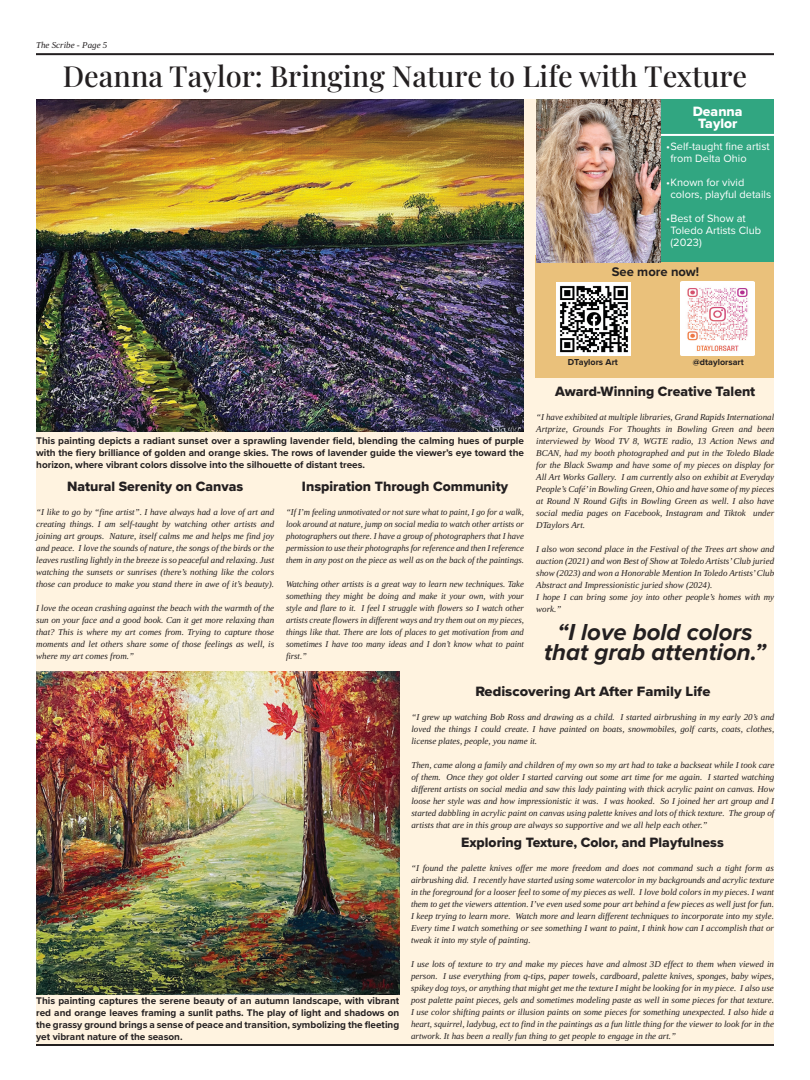
<style>
.page{position:relative;width:810px;height:1080px;background:#fff}
.page>*{position:absolute;margin:0;border:0;box-sizing:border-box;transform-origin:0 0}
.t1{font:29px "Playfair Display";color:#231f20}
.t2{font:italic 700 24px/20px "Proxima Nova";color:#231f20;text-align:center}
.t3{font:14px "Proxima Nova Extrabld";color:#231f20}
.t4{font:14px "Proxima Nova Extrabld";color:#231f20;scale:1.05 1}
.t5{font:14px/12px "Proxima Nova Extrabld";color:#fff;text-align:center}
.t6{font:700 13px "Proxima Nova";color:#231f20}
.t7{font:11px/12px "Proxima Nova";color:#fff}
.t8{font:700 10px/12px "Proxima Nova";color:#231f20;text-align:justify}
.t9{font:italic 9px/12px "Libra Serif Modern";color:#231f20;text-align:justify}
.t10{font:700 9px "Proxima Nova";color:#231f20}
</style>
<div class="page">
<div style="left:36px;top:100px;width:738px;height:944px;background:#fff3e0"></div>
<hr style="left:36px;top:53px;width:738px;height:2px;background:#231f20">
<hr style="left:36px;top:1044px;width:738px;height:2px;background:#231f20">
<div style="left:536px;top:256px;width:238px;height:122px;background:#eac17b"></div>
<div style="left:536px;top:100px;width:238px;height:162px;background:#31a681"></div>
<hr style="left:660px;top:134px;width:121px;height:2px;background:#fff">
<img style="left:36px;top:100px;width:488px;height:332px">
<img style="left:36px;top:671px;width:363px;height:324px">
<img style="left:557px;top:283px;width:73px;height:73px">
<img style="left:681px;top:281px;width:73px;height:75px">
<img style="left:536px;top:100px;width:124px;height:162px">
<p class="t9" style="left:36px;top:39px;width:73px">The Scribe - Page 5</p>
<p class="t1" style="left:63px;top:53px;width:686px">Deanna Taylor: Bringing Nature to Life with Texture</p>
<h3 class="t5" style="left:693px;top:105px;width:51px">Deanna<br>Taylor</h3>
<p class="t7" style="left:670px;top:140px;width:101px;text-indent:-4px">•Self-taught fine artist from Delta Ohio</p>
<p class="t7" style="left:670px;top:176px;width:102px;text-indent:-4px">•Known for vivid colors, playful details</p>
<p class="t7" style="left:670px;top:212px;width:92px;text-indent:-4px">•Best of Show at<br>Toledo Artists Club (2023)</p>
<h3 class="t6" style="left:612px;top:262px;width:89px">See more now!</h3>
<p class="t8" style="left:36px;top:434px;width:489px">This painting depicts a radiant sunset over a sprawling lavender field, blending the calming hues of purple with the fiery brilliance of golden and orange skies. The rows of lavender guide the viewer’s eye toward the horizon, where vibrant colors dissolve into the silhouette of distant trees.</p>
<p class="t3" style="left:67px;top:476px;width:178px">Natural Serenity on Canvas</p>
<p class="t9" style="left:36px;top:506px;width:240px">“I like to go by “fine artist”. I have always had a love of art and</p>
<p class="t9" style="left:36px;top:518px;width:239px">creating things. I am self-taught by watching other artists and</p>
<p class="t9" style="left:36px;top:530px;width:239px">joining art groups. Nature, itself calms me and helps me find joy</p>
<p class="t9" style="left:36px;top:542px;width:240px">and peace. I love the sounds of nature, the songs of the birds or the leaves rustling lightly in the breeze is so peaceful and relaxing. Just watching the sunsets or sunrises (there’s nothing like the colors those can produce to make you stand there in awe of it’s beauty).</p>
<p class="t9" style="left:36px;top:602px;width:240px">I love the ocean crashing against the beach with the warmth of the sun on your face and a good book. Can it get more relaxing than that? This is where my art comes from. Trying to capture those moments and let others share some of those feelings as well, is</p>
<p class="t9" style="left:36px;top:650px;width:100px">where my art comes from.”</p>
<p class="t3" style="left:302px;top:476px;width:208px">Inspiration Through Community</p>
<p class="t9" style="left:286px;top:506px;width:240px">“If I’m feeling unmotivated or not sure what to paint, I go for a walk, look around at nature, jump on social media to watch other artists or photographers out there. I have a group of photographers that I have permission to use their photographs for reference and then I reference</p>
<p class="t9" style="left:286px;top:554px;width:239px">them in any post on the piece as well as on the back of the paintings.</p>
<p class="t9" style="left:286px;top:578px;width:240px">Watching other artists is a great way to learn new techniques. Take something they might be doing and make it your own, with your style and flare to it. I feel I struggle with flowers so I watch other artists create flowers in different ways and try them out on my pieces, things like that. There are lots of places to get motivation from and sometimes I have too many ideas and I don’t know what to paint</p>
<p class="t9" style="left:286px;top:650px;width:23px">first.”</p>
<p class="t10" style="left:568px;top:355px;width:52px">DTaylors Art</p>
<p class="t10" style="left:693px;top:355px;width:53px">@dtaylorsart</p>
<p class="t3" style="left:555px;top:381px;width:202px">Award-Winning Creative Talent</p>
<p class="t9" style="left:536px;top:411px;width:240px">“I have exhibited at multiple libraries, Grand Rapids International Artprize, Grounds For Thoughts in Bowling Green and been interviewed by Wood TV 8, WGTE radio, 13 Action News and BCAN, had my booth photographed and put in the Toledo Blade for the Black Swamp and have some of my pieces on display for All Art Works Gallery. I am currently also on exhibit at Everyday People’s Café’ in Bowling Green, Ohio and have some of my pieces at Round N Round Gifts in Bowling Green as well. I also have</p>
<p class="t9" style="left:536px;top:507px;width:240px">social media pages on Facebook, Instagram and Tiktok under</p>
<p class="t9" style="left:536px;top:519px;width:50px">DTaylors Art.</p>
<p class="t9" style="left:536px;top:543px;width:240px">I also won second place in the Festival of the Trees art show and</p>
<p class="t9" style="left:536px;top:555px;width:240px;text-align:left">auction (2021) and won Best of Show at Toledo Artists’ Club juried show (2023) and won a Honorable Mention In Toledo Artists’ Club Abstract and Impressionistic juried show (2024).<br>I hope I can bring some joy into other people’s homes with my work.”</p>
<h2 class="t2" style="left:544px;top:622px;width:223px">“I love bold colors that grab attention.”</h2>
<p class="t8" style="left:36px;top:994px;width:365px">This painting captures the serene beauty of an autumn landscape, with vibrant red and orange leaves framing a sunlit paths. The play of light and shadows on the grassy ground brings a sense of peace and transition, symbolizing the fleeting yet vibrant nature of the season.</p>
<p class="t4" style="left:475px;top:681px;width:225px">Rediscovering Art After Family Life</p>
<p class="t9" style="left:411px;top:711px;width:365px">“I grew up watching Bob Ross and drawing as a child. I started airbrushing in my early 20’s and</p>
<p class="t9" style="left:411px;top:723px;width:364px">loved the things I could create. I have painted on boats, snowmobiles, golf carts, coats, clothes,</p>
<p class="t9" style="left:411px;top:735px;width:127px">license plates, people, you name it.</p>
<p class="t9" style="left:411px;top:759px;width:364px">Then, came along a family and children of my own so my art had to take a backseat while I took care</p>
<p class="t9" style="left:411px;top:771px;width:364px">of them. Once they got older I started carving out some art time for me again. I started watching</p>
<p class="t9" style="left:411px;top:783px;width:365px">different artists on social media and saw this lady painting with thick acrylic paint on canvas. How</p>
<p class="t9" style="left:411px;top:795px;width:364px">loose her style was and how impressionistic it was. I was hooked. So I joined her art group and I</p>
<p class="t9" style="left:411px;top:807px;width:365px">started dabbling in acrylic paint on canvas using palette knives and lots of thick texture. The group of artists that are in this group are always so supportive and we all help each other.”</p>
<p class="t3" style="left:461px;top:832px;width:264px">Exploring Texture, Color, and Playfulness</p>
<p class="t9" style="left:411px;top:862px;width:365px">“I found the palette knives offer me more freedom and does not command such a tight form as</p>
<p class="t9" style="left:411px;top:874px;width:365px">airbrushing did. I recently have started using some watercolor in my backgrounds and acrylic texture in the foreground for a looser feel to some of my pieces as well. I love bold colors in my pieces. I want them to get the viewers attention. I’ve even used some pour art behind a few pieces as well just for fun.<br>I keep trying to learn more. Watch more and learn different techniques to incorporate into my style.<br>Every time I watch something or see something I want to paint, I think how can I accomplish that or tweak it into my style of painting.</p>
<p class="t9" style="left:411px;top:958px;width:365px">I use lots of texture to try and make my pieces have and almost 3D effect to them when viewed in person. I use everything from q-tips, paper towels, cardboard, palette knives, sponges, baby wipes, spikey dog toys, or anything that might get me the texture I might be looking for in my piece. I also use post palette paint pieces, gels and sometimes modeling paste as well in some pieces for that texture.<br>I use color shifting paints or illusion paints on some pieces for something unexpected. I also hide a heart, squirrel, ladybug, ect to find in the paintings as a fun little thing for the viewer to look for in the artwork. It has been a really fun thing to get people to engage in the art.”</p>
</div>
